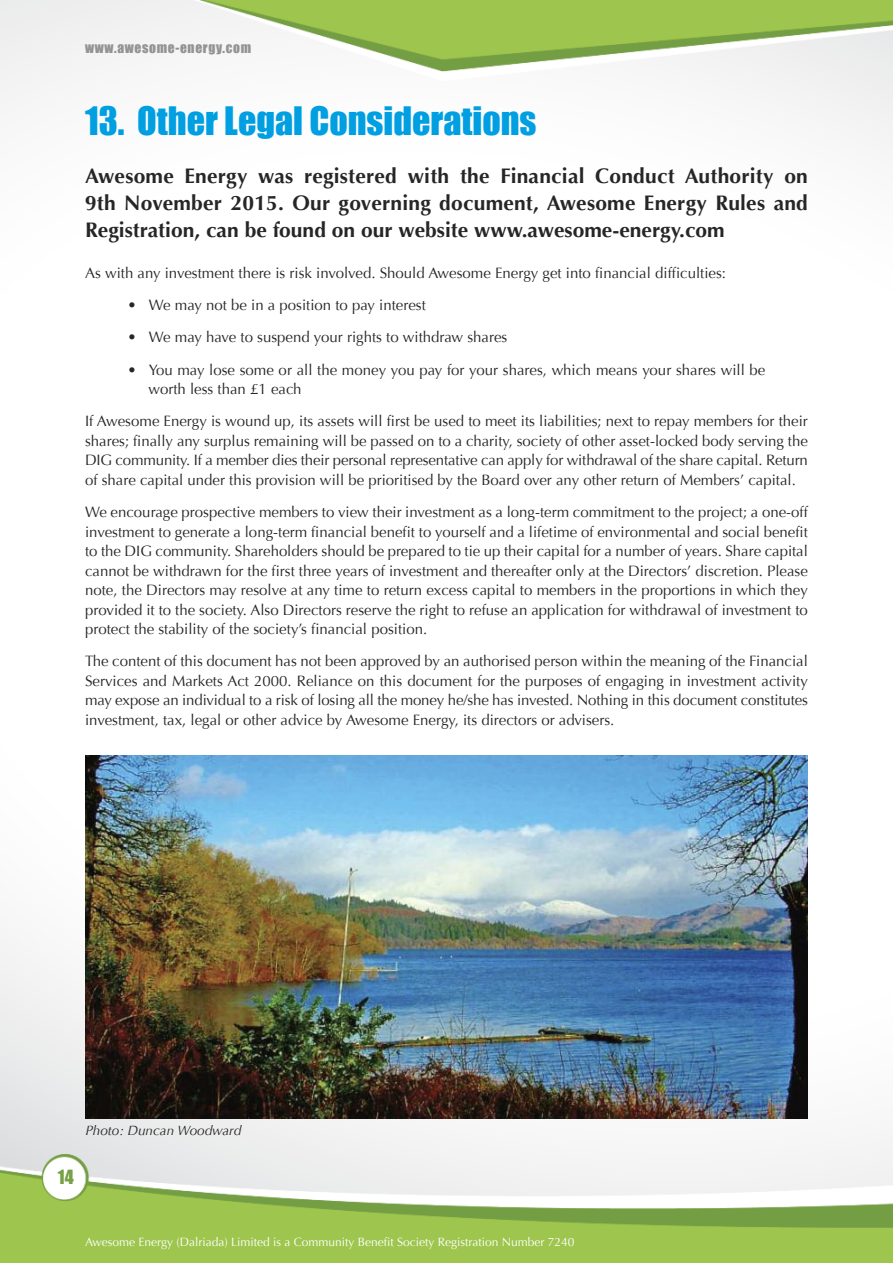
<style>
.page{position:relative;width:893px;height:1263px;background:#fff}
.page>*{position:absolute;margin:0;border:0;box-sizing:border-box;transform-origin:0 0}
.t1{font:36px "Impact";color:#009fe1}
.t2{font:700 21px/27px "Optima";color:#272627;text-align:justify}
.t3{font:18px "Impact";color:#77a144}
.t4{font:15px/19.5px "Optima";color:#272627;text-align:justify}
.t5{font:13.5px "Impact";letter-spacing:.05em;color:#939393}
.t6{font:italic 13.5px "Optima";color:#272627}
.t7{font:12px "Optima";color:#fff}
</style>
<div class="page">
<img style="left:0;top:0;width:893px;height:1263px">
<img style="left:85px;top:755px;width:723px;height:364px">
<p class="t5" style="left:85px;top:40px;width:168px">www.awesome-energy.com</p>
<h1 class="t1" style="left:85px;top:98px;width:453px">13. Other Legal Considerations</h1>
<h2 class="t2" style="left:85px;top:163px;width:724px">Awesome Energy was registered with the Financial Conduct Authority on 9th November 2015. Our governing document, Awesome Energy Rules and Registration, can be found on our website www.awesome-energy.com</h2>
<p class="t4" style="left:85px;top:263px;width:642px">as with any investment there is risk involved. should awesome energy get into financial difficulties:</p>
<p class="t4" style="left:128px;top:295px;width:300px">• We may not be in a position to pay interest</p>
<p class="t4" style="left:128px;top:328px;width:381px">• We may have to suspend your rights to withdraw shares</p>
<p class="t4" style="left:149px;top:360px;width:618px;text-indent:-21px">• You may lose some or all the money you pay for your shares, which means your shares will be worth less than £1 each</p>
<p class="t4" style="left:85px;top:412px;width:724px">If awesome energy is wound up, its assets will first be used to meet its liabilities; next to repay members for their shares; finally any surplus remaining will be passed on to a charity, society of other asset-locked body serving the DIg community. If a member dies their personal representative can apply for withdrawal of the share capital. return of share capital under this provision will be prioritised by the Board over any other return of members’ capital.</p>
<p class="t4" style="left:85px;top:502px;width:725px">We encourage prospective members to view their investment as a long-term commitment to the project; a one-off investment to generate a long-term financial benefit to yourself and a lifetime of environmental and social benefit to the DIg community. shareholders should be prepared to tie up their capital for a number of years. share capital cannot be withdrawn for the first three years of investment and thereafter only at the Directors’ discretion. please note, the Directors may resolve at any time to return excess capital to members in the proportions in which they provided it to the society. also Directors reserve the right to refuse an application for withdrawal of investment to protect the stability of the society’s financial position.</p>
<p class="t4" style="left:85px;top:652px;width:724px">the content of this document has not been approved by an authorised person within the meaning of the financial services and markets act 2000. reliance on this document for the purposes of engaging in investment activity may expose an individual to a risk of losing all the money he/she has invested. nothing in this document constitutes investment, tax, legal or other advice by awesome energy, its directors or advisers.</p>
<p class="t6" style="left:85px;top:1122px;width:158px">Photo: Duncan Woodward</p>
<p class="t3" style="left:58px;top:1166px;width:17px">14</p>
<p class="t7" style="left:85px;top:1235px;width:491px">awesome energy (Dalriada) Limited is a community Benefit society registration number 7240</p>
</div>
